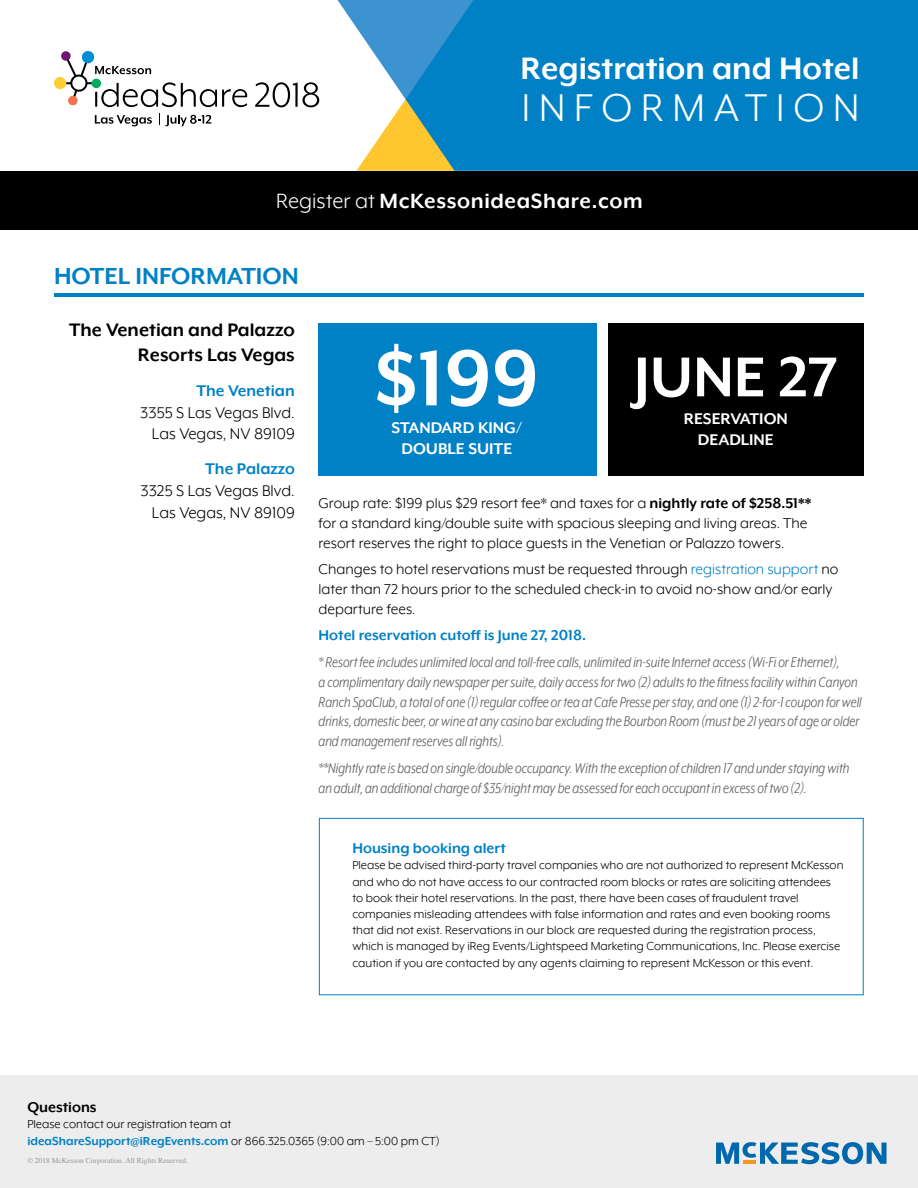
<style>
.page{position:relative;width:918px;height:1188px;background:#fff}
.page>*{position:absolute;margin:0;border:0;box-sizing:border-box;transform-origin:0 0}
.t1{font:700 90px "Mr Eaves XL Mod OT";color:#fff}
.t2{font:700 64.5px "Mr Eaves XL Mod OT";color:#fff}
.t3{font:45px "Mr Eaves XL Mod OT";letter-spacing:.2em;color:#fff}
.t4{font:700 36px "Mr Eaves XL Mod OT";color:#fff}
.t5{font:700 27px "Mr Eaves XL Mod OT";color:#0081c6}
.t6{font:700 24px "Mr Eaves XL Mod OT";letter-spacing:.025em;color:#fff}
.t7{font:700 21px/25.2px "Mr Eaves XL Mod OT";color:#000;text-align:right}
.t8{font:18px/21.6px "Mr Eaves XL Mod OT";color:#000;text-align:right}
.t9{font:700 18px/21px "Mr Eaves XL Mod OT";color:#fff;text-align:center}
.t10{font:700 18px "Mr Eaves XL Mod OT";color:#0081c6}
.t11{font:italic 16.5px/19.8px "Mr Eaves XL Mod Nar OT";color:#636466}
.t12{font:16.5px/19.8px "Mr Eaves XL Mod OT";color:#000}
.t13{font:700 16.5px "Mr Eaves XL Mod OT";color:#0081c6}
.t14{font:700 16.5px "Mr Eaves XL Mod OT";color:#000}
.t15{font:13.5px/16.2px "Mr Eaves XL Mod OT";color:#000}
.t16{font:7.5px "Times";color:#939598}
.s1{font-weight:400}
.s2{font-weight:700}
.s3{color:#0081c6}
.s4{font-weight:700;color:#0081c6}
</style>
<div class="page">
<div style="left:0;top:1076px;width:917px;height:112px;background:#eeeded"></div>
<div style="left:608px;top:324px;width:256px;height:152px;background:#000"></div>
<div style="left:318px;top:324px;width:278px;height:152px;background:#0081c6"></div>
<svg style="left:338px;top:0;width:68px;height:171px"></svg>
<div style="left:406px;top:0;width:512px;height:171px;background:#0081c6"></div>
<svg style="left:716px;top:1142px;width:171px;height:22px"></svg>
<hr style="left:54px;top:293px;width:810px;height:4px;background:#0081c6">
<svg style="left:54px;top:51px;width:193px;height:56px"></svg>
<svg style="left:255px;top:82px;width:64px;height:25px"></svg>
<svg style="left:95px;top:115px;width:57px;height:11px"></svg>
<svg style="left:159px;top:114px;width:52px;height:12px"></svg>
<div style="left:319px;top:818px;width:545px;height:177px;border:1px solid #0081c6"></div>
<div style="left:0;top:171px;width:918px;height:58px;background:#000"></div>
<h3 class="t4" style="left:521px;top:48px;width:340px">Registration and Hotel</h3>
<h3 class="t3" style="left:522px;top:83px;width:339px">INFORMATION</h3>
<h3 class="t6" style="left:276px;top:188px;width:368px"><span class="s1">Register at</span> McKessonideaShare.com</h3>
<h3 class="t5" style="left:54px;top:261px;width:246px">HOTEL INFORMATION</h3>
<h3 class="t7" style="left:69px;top:317px;width:227px">The Venetian and Palazzo<br>Resorts Las Vegas</h3>
<h3 class="t10" style="left:196px;top:381px;width:100px">The Venetian</h3>
<h3 class="t8" style="left:140px;top:401px;width:156px">3355 S Las Vegas Blvd.<br>Las Vegas, NV 89109</h3>
<h3 class="t10" style="left:205px;top:459px;width:91px">The Palazzo</h3>
<h3 class="t8" style="left:141px;top:480px;width:156px">3325 S Las Vegas Blvd.<br>Las Vegas, NV 89109</h3>
<h1 class="t1" style="left:375px;top:328px;width:166px">$199</h1>
<h3 class="t9" style="left:392px;top:417px;width:132px">STANDARD KING/<br>DOUBLE SUITE</h3>
<h2 class="t2" style="left:634px;top:341px;width:205px">JUNE 27</h2>
<h3 class="t9" style="left:684px;top:408px;width:106px">RESERVATION<br>DEADLINE</h3>
<p class="t12" style="left:319px;top:493px;width:494px">Group rate: $199 plus $29 resort fee* and taxes for a <span class="s2">nightly rate of $258.51** </span>for a standard king/double suite with spacious sleeping and living areas. The resort reserves the right to place guests in the Venetian or Palazzo towers.</p>
<p class="t12" style="left:319px;top:559px;width:521px">Changes to hotel reservations must be requested through <span class="s3">registration support</span> no later than 72 hours prior to the scheduled check-in to avoid no-show and/or early departure fees.</p>
<p class="t13" style="left:319px;top:626px;width:269px">Hotel reservation cutoff is June 27, 2018.</p>
<p class="t11" style="left:319px;top:652px;width:545px">* Resort fee includes unlimited local and toll-free calls, unlimited in-suite Internet access (Wi-Fi or Ethernet),<br>a complimentary daily newspaper per suite, daily access for two (2) adults to the fitness facility within Canyon Ranch SpaClub, a total of one (1) regular coffee or tea at Cafe Presse per stay, and one (1) 2-for-1 coupon for well drinks, domestic beer, or wine at any casino bar excluding the Bourbon Room (must be 21 years of age or older and management reserves all rights).</p>
<p class="t11" style="left:319px;top:758px;width:532px">**Nightly rate is based on single/double occupancy. With the exception of children 17 and under staying with an adult, an additional charge of $35/night may be assessed for each occupant in excess of two (2).</p>
<p class="t13" style="left:352px;top:839px;width:155px">Housing booking alert</p>
<p class="t15" style="left:352px;top:857px;width:493px">Please be advised third-party travel companies who are not authorized to represent McKesson and who do not have access to our contracted room blocks or rates are soliciting attendees to book their hotel reservations. In the past, there have been cases of fraudulent travel companies misleading attendees with false information and rates and even booking rooms that did not exist. Reservations in our block are requested during the registration process, which is managed by iReg Events/Lightspeed Marketing Communications, Inc. Please exercise caution if you are contacted by any agents claiming to represent McKesson or this event.</p>
<p class="t14" style="left:27px;top:1098px;width:71px">Questions</p>
<p class="t15" style="left:27px;top:1116px;width:414px">Please contact our registration team at<br><span class="s4">ideaShareSupport@iRegEvents.com</span> or 866.325.0365 (9:00 am – 5:00 pm CT)</p>
<p class="t16" style="left:27px;top:1154px;width:162px">© 2018 McKesson Corporation. All Rights Reserved.</p>
</div>
